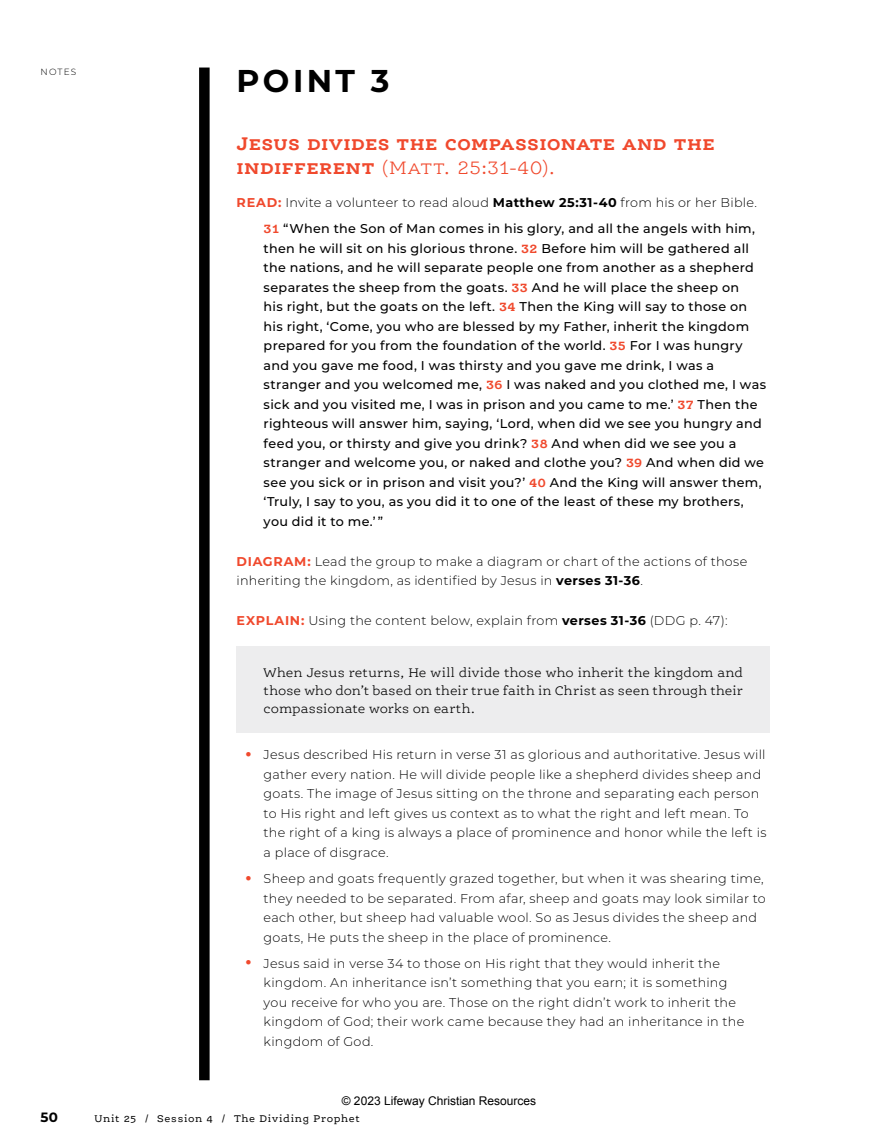
<style>
.page{position:relative;width:878px;height:1148px;background:#fff}
.page>*{position:absolute;margin:0;border:0;box-sizing:border-box;transform-origin:0 0}
.t1{font:700 31.5px "Montserrat";letter-spacing:.105em;color:#000}
.t2{font:700 19.5px/24px "Ernestine Pro";letter-spacing:.015em;color:#f0492d}
.t3{font:300 13.5px/18px "Ernestine Pro";letter-spacing:.005em;color:#000;text-align:justify}
.t4{font:700 13.5px "Montserrat";color:#000}
.t5{font:300 12.75px/19.5px "Montserrat";letter-spacing:.02em;color:#000}
.t6{font:500 12.75px/19.5px "Montserrat";letter-spacing:.025em;color:#000;text-align:right}
.t7{font:12px "Arial";color:#000}
.t8{font:10.5px "Ernestine Pro";letter-spacing:.065em;color:#000}
.t9{font:300 9px "Montserrat";letter-spacing:.125em;color:#000}
.s1{font-weight:300}
.s2{font-weight:700;color:#f0492d}
.s3{font-weight:700}
.s4{font-family:"Ernestine Pro";font-weight:700;color:#f0492d}
.s5{font-size:36px;color:#f0492d}
</style>
<div class="page">
<div style="left:199px;top:68px;width:11px;height:1012px;background:#000"></div>
<div style="left:237px;top:646px;width:533px;height:87px;background:#ededee"></div>
<p class="t9" style="left:40px;top:66px;width:37px">NOTES</p>
<h1 class="t1" style="left:237px;top:58px;width:154px">POINT 3</h1>
<h2 class="t2" style="left:237px;top:131px;width:480px">Jesus divides the compassionate and the indifferent <span class="s1">(Matt. 25:31-40).</span></h2>
<p class="t6" style="left:237px;top:189px;width:522px;line-height:26.2px"><span class="s2">READ:</span> <span class="s1">Invite a volunteer to read aloud</span> <span class="s3">Matthew 25:31-40</span> <span class="s1">from his or her Bible.<br></span><span class="s4">31</span> “When the Son of Man comes in his glory, and all the angels with him,</p>
<p class="t6" style="left:264px;top:238px;width:504px;text-align:left">then he will sit on his glorious throne. <span class="s4">32</span> Before him will be gathered all the nations, and he will separate people one from another as a shepherd separates the sheep from the goats. <span class="s4">33</span> And he will place the sheep on<br>his right, but the goats on the left. <span class="s4">34</span> Then the King will say to those on his right, ‘Come, you who are blessed by my Father, inherit the kingdom prepared for you from the foundation of the world. <span class="s4">35</span> For I was hungry and you gave me food, I was thirsty and you gave me drink, I was a stranger and you welcomed me, <span class="s4">36</span> I was naked and you clothed me, I was sick and you visited me, I was in prison and you came to me.’ <span class="s4">37</span> Then the righteous will answer him, saying, ‘Lord, when did we see you hungry and feed you, or thirsty and give you drink? <span class="s4">38</span> And when did we see you a stranger and welcome you, or naked and clothe you? <span class="s4">39</span> And when did we see you sick or in prison and visit you?’ <span class="s4">40</span> And the King will answer them, ‘Truly, I say to you, as you did it to one of the least of these my brothers, you did it to me.’ ”</p>
<p class="t5" style="left:237px;top:551px;width:512px"><span class="s2">DIAGRAM:</span> Lead the group to make a diagram or chart of the actions of those inheriting the kingdom, as identified by Jesus in <span class="s3">verses 31-36</span>.</p>
<p class="t5" style="left:237px;top:610px;width:492px"><span class="s2">EXPLAIN:</span> Using the content below, explain from <span class="s3">verses 31-36</span> (DDG p. 47):</p>
<p class="t3" style="left:263px;top:663px;width:481px">When Jesus returns, He will divide those who inherit the kingdom and those who don’t based on their true faith in Christ as seen through their compassionate works on earth.</p>
<p class="t5" style="left:263px;top:744px;width:504px;text-indent:-20px"><span class="s5">•</span> Jesus described His return in verse 31 as glorious and authoritative. Jesus will gather every nation. He will divide people like a shepherd divides sheep and goats. The image of Jesus sitting on the throne and separating each person to His right and left gives us context as to what the right and left mean. To the right of a king is always a place of prominence and honor while the left is a place of disgrace.</p>
<p class="t5" style="left:263px;top:868px;width:503px;text-indent:-20px"><span class="s5">•</span> Sheep and goats frequently grazed together, but when it was shearing time, they needed to be separated. From afar, sheep and goats may look similar to each other, but sheep had valuable wool. So as Jesus divides the sheep and goats, He puts the sheep in the place of prominence.</p>
<p class="t5" style="left:263px;top:953px;width:482px;text-indent:-20px"><span class="s5">•</span> Jesus said in verse 34 to those on His right that they would inherit the kingdom. An inheritance isn’t something that you earn; it is something you receive for who you are. Those on the right didn’t work to inherit the kingdom of God; their work came because they had an inheritance in the kingdom of God.</p>
<p class="t7" style="left:342px;top:1092px;width:196px">© 2023 Lifeway Christian Resources</p>
<p class="t4" style="left:40px;top:1107px;width:19px">50</p>
<p class="t8" style="left:94px;top:1112px;width:267px">Unit 25 / Session 4 / The Dividing Prophet</p>
</div>
